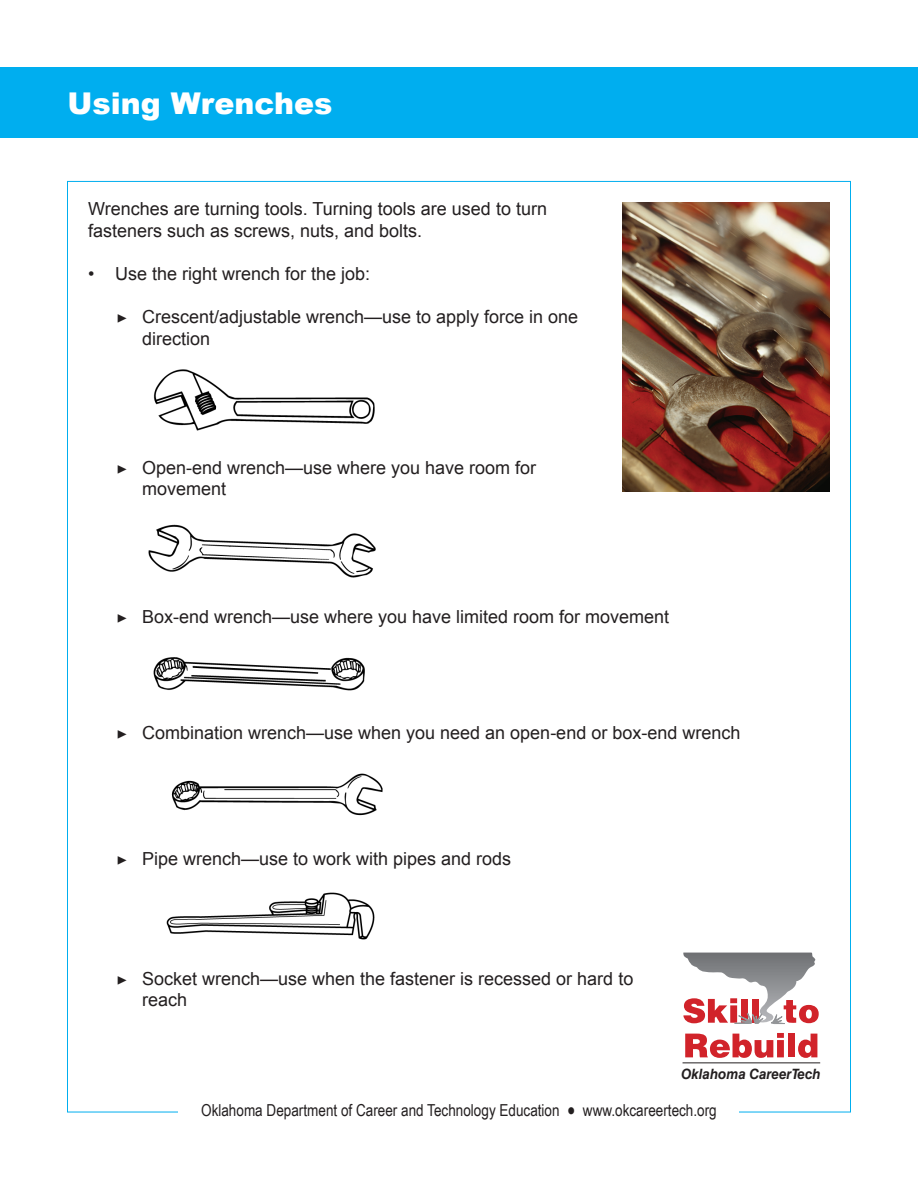
<style>
.page{position:relative;width:918px;height:1188px;background:#fff}
.page>*{position:absolute;margin:0;border:0;box-sizing:border-box;transform-origin:0 0}
.t1{font:900 30px "Arial";color:#fff}
.Bullet_2{font:18px/21.6px "Arial";color:#231f20}
.Plain_Text{font:18px/21.6px "Arial";color:#231f20}
.Bullet_1{font:18px "Arial";color:#231f20}
.Bullet_1-2{font:16.5px "Arial Narrow";color:#231f20}
.t2{font:italic 700 14.25px "Helvetica LT Std";color:#231f20;scale:.94 1}
.s1{font-family:"Minion Pro"}
.s2{font-size:28.5px}
</style>
<div class="page">
<img style="left:153px;top:369px;width:222px;height:62px">
<img style="left:148px;top:524px;width:228px;height:54px">
<img style="left:153px;top:657px;width:212px;height:34px">
<img style="left:171px;top:773px;width:212px;height:43px">
<img style="left:166px;top:892px;width:209px;height:48px">
<div style="left:0;top:68px;width:918px;height:70px;background:#00aeef"></div>
<img style="left:622px;top:202px;width:208px;height:289px">
<hr style="left:683px;top:1063px;width:137px;height:1px;background:#231f20">
<svg style="left:685px;top:1033px;width:99px;height:25px"></svg>
<div style="left:788px;top:1034px;width:7px;height:23px;background:#d1232a"></div>
<svg style="left:798px;top:1034px;width:19px;height:24px"></svg>
<svg style="left:683px;top:953px;width:136px;height:71px"></svg>
<p class="t1" style="left:68px;top:86px;width:266px">Using Wrenches</p>
<p class="Plain_Text" style="left:88px;top:198px;width:460px">Wrenches are turning tools. Turning tools are used to turn fasteners such as screws, nuts, and bolts.</p>
<p class="Bullet_1" style="left:88px;top:262px;width:284px">• Use the right wrench for the job:</p>
<p class="Bullet_2" style="left:142px;top:306px;width:438px;text-indent:-26px"><span class="s1">▶</span> Crescent/adjustable wrench—use to apply force in one direction</p>
<p class="Bullet_2" style="left:142px;top:457px;width:396px;text-indent:-26px"><span class="s1">▶</span> Open-end wrench—use where you have room for movement</p>
<p class="Bullet_2" style="left:117px;top:606px;width:554px"><span class="s1">▶</span> Box-end wrench—use where you have limited room for movement</p>
<p class="Bullet_2" style="left:117px;top:722px;width:625px"><span class="s1">▶</span> Combination wrench—use when you need an open-end or box-end wrench</p>
<p class="Bullet_2" style="left:117px;top:848px;width:396px"><span class="s1">▶</span> Pipe wrench—use to work with pipes and rods</p>
<p class="Bullet_2" style="left:142px;top:968px;width:493px;text-indent:-26px"><span class="s1">▶</span> Socket wrench—use when the fastener is recessed or hard to reach</p>
<p class="t2" style="left:681px;top:1065px;width:150px">Oklahoma CareerTech</p>
<p class="Bullet_1-2" style="left:201px;top:1101px;width:517px">Oklahoma Department of Career and Technology Education <span class="s2">•</span> www.okcareertech.org</p>
</div>
